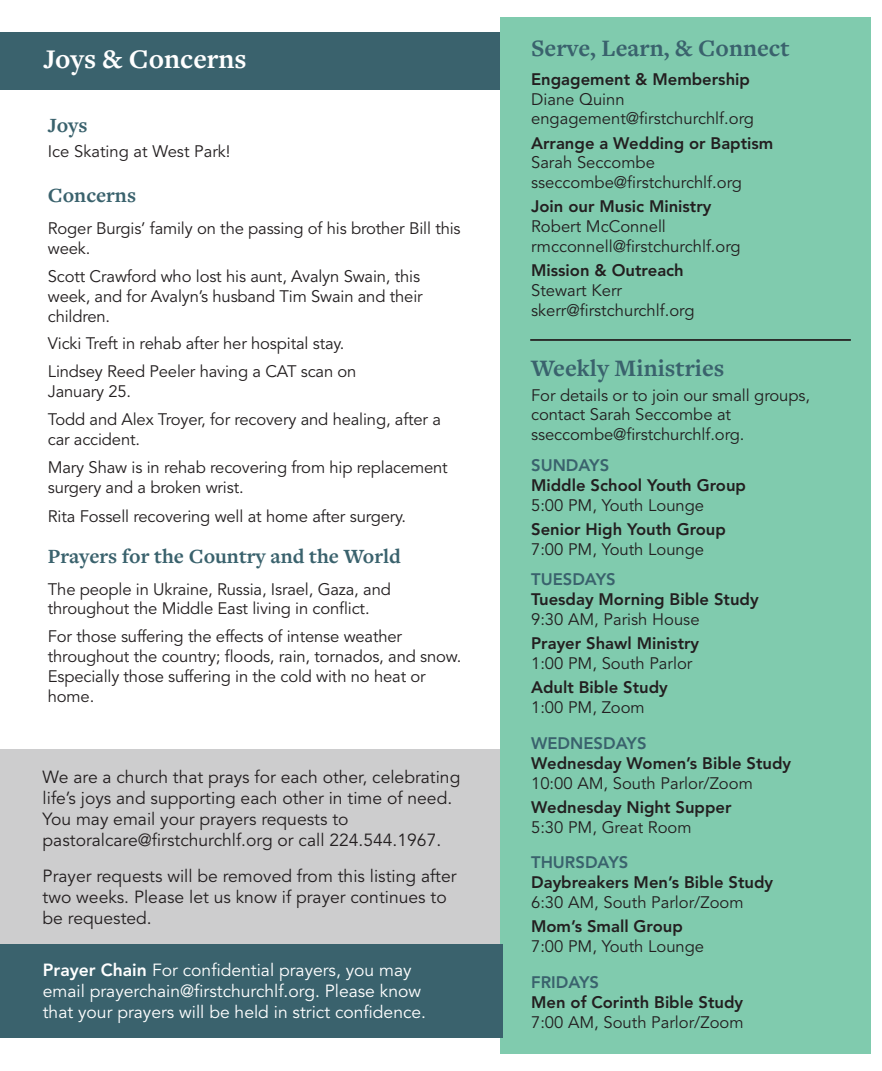
<style>
.page{position:relative;width:882px;height:1071px;background:#fff}
.page>*{position:absolute;margin:0;border:0;box-sizing:border-box;transform-origin:0 0}
.page_heading{font:700 28px "Freight Text Pro";color:#fff}
.liturgy_heading{font:700 24.5px "Freight Text Pro";color:#3a626d}
.liturgy_heading-2{font:700 21px "Freight Text Pro";color:#3a626d}
.t1{font:17.5px/21px "Avenir LT Std";color:#231f20}
.t2{font:17.5px/21px "Avenir LT Std";color:#fff}
.Announcement_body{font:16.62px/19.9px "Avenir LT Std";letter-spacing:-.01em;color:#231f20}
.Announcement_body-2{font:800 16.62px/19.9px "Avenir LT Std";color:#231f20}
.s1{font-weight:800}
.s2{color:#3a626d}
.s3{font-weight:400}
.s4{font-weight:800;color:#3a626d}
</style>
<div class="page">
<div style="left:0;top:32px;width:502px;height:57px;background:#3a626d"></div>
<div style="left:0;top:750px;width:502px;height:194px;background:#cdcdce"></div>
<div style="left:500px;top:17px;width:371px;height:1037px;background:#80cbae"></div>
<hr style="left:530px;top:339px;width:321px;height:2px;background:#231f20">
<div style="left:0;top:944px;width:502px;height:94px;background:#3a626d"></div>
<p class="page_heading" style="left:43px;top:40px;width:205px">Joys &amp; Concerns</p>
<p class="liturgy_heading-2" style="left:48px;top:111px;width:41px">Joys</p>
<p class="Announcement_body" style="left:48px;top:142px;width:184px">Ice Skating at West Park!</p>
<p class="liturgy_heading-2" style="left:48px;top:181px;width:90px">Concerns</p>
<p class="Announcement_body" style="left:48px;top:219px;width:414px">Roger Burgis’ family on the passing of his brother Bill this week.</p>
<p class="Announcement_body" style="left:48px;top:266px;width:376px">Scott Crawford who lost his aunt, Avalyn Swain, this week, and for Avalyn’s husband Tim Swain and their children.</p>
<p class="Announcement_body" style="left:48px;top:334px;width:298px">Vicki Treft in rehab after her hospital stay.</p>
<p class="Announcement_body" style="left:48px;top:362px;width:310px">Lindsey Reed Peeler having a CAT scan on<br>January 25.</p>
<p class="Announcement_body" style="left:48px;top:410px;width:395px">Todd and Alex Troyer, for recovery and healing, after a car accident.</p>
<p class="Announcement_body" style="left:48px;top:458px;width:401px">Mary Shaw is in rehab recovering from hip replacement surgery and a broken wrist.</p>
<p class="Announcement_body" style="left:48px;top:506px;width:360px">Rita Fossell recovering well at home after surgery.</p>
<p class="liturgy_heading-2" style="left:48px;top:542px;width:355px">Prayers for the Country and the World</p>
<p class="Announcement_body" style="left:48px;top:579px;width:345px">The people in Ukraine, Russia, Israel, Gaza, and throughout the Middle East living in conflict.</p>
<p class="Announcement_body" style="left:48px;top:627px;width:415px">For those suffering the effects of intense weather throughout the country; floods, rain, tornados, and snow.<br>Especially those suffering in the cold with no heat or home.</p>
<p class="t1" style="left:43px;top:766px;width:419px">We are a church that prays for each other, celebrating life’s joys and supporting each other in time of need.<br>You may email your prayers requests to pastoralcare@firstchurchlf.org or call 224.544.1967.</p>
<p class="t1" style="left:43px;top:866px;width:416px">Prayer requests will be removed from this listing after two weeks. Please let us know if prayer continues to be requested.</p>
<p class="t2" style="left:43px;top:960px;width:385px"><span class="s1">Prayer Chain</span> For confidential prayers, you may email prayerchain@firstchurchlf.org. Please know that your prayers will be held in strict confidence.</p>
<p class="liturgy_heading" style="left:531px;top:32px;width:260px">Serve, Learn, &amp; Connect</p>
<p class="Announcement_body" style="left:531px;top:69px;width:224px"><span class="s1">Engagement &amp; Membership<br></span>Diane Quinn engagement@firstchurchlf.org</p>
<p class="Announcement_body" style="left:531px;top:133px;width:244px"><span class="s1">Arrange a Wedding or Baptism<br></span>Sarah Seccombe sseccombe@firstchurchlf.org</p>
<p class="Announcement_body" style="left:531px;top:197px;width:211px"><span class="s1">Join our Music Ministry<br></span>Robert McConnell rmcconnell@firstchurchlf.org</p>
<p class="Announcement_body" style="left:531px;top:261px;width:165px"><span class="s1">Mission &amp; Outreach<br></span>Stewart Kerr skerr@firstchurchlf.org</p>
<p class="liturgy_heading" style="left:531px;top:352px;width:195px">Weekly Ministries</p>
<p class="Announcement_body" style="left:531px;top:385px;width:281px">For details or to join our small groups, contact Sarah Seccombe at sseccombe@firstchurchlf.org.</p>
<p class="Announcement_body-2" style="left:531px;top:455px;width:216px"><span class="s2">SUNDAYS<br></span>Middle School Youth Group<br><span class="s3">5:00 PM, Youth Lounge</span></p>
<p class="Announcement_body-2" style="left:531px;top:519px;width:196px">Senior High Youth Group<br><span class="s3">7:00 PM, Youth Lounge</span></p>
<p class="Announcement_body-2" style="left:531px;top:569px;width:229px"><span class="s2">TUESDAYS<br></span>Tuesday Morning Bible Study<br><span class="s3">9:30 AM, Parish House</span></p>
<p class="Announcement_body-2" style="left:531px;top:633px;width:170px">Prayer Shawl Ministry<br><span class="s3">1:00 PM, South Parlor</span></p>
<p class="Announcement_body-2" style="left:531px;top:677px;width:138px">Adult Bible Study<br><span class="s3">1:00 PM, Zoom</span></p>
<p class="Announcement_body-2" style="left:531px;top:733px;width:262px"><span class="s2">WEDNESDAYS<br></span>Wednesday Women’s Bible Study<br><span class="s3">10:00 AM, South Parlor/Zoom</span></p>
<p class="Announcement_body-2" style="left:531px;top:797px;width:202px">Wednesday Night Supper<br><span class="s3">5:30 PM, Great Room</span></p>
<p class="Announcement_body-2" style="left:531px;top:853px;width:244px"><span class="s2">THURSDAYS<br></span>Daybreakers Men’s Bible Study<br><span class="s3">6:30 AM, South Parlor/Zoom</span></p>
<p class="Announcement_body" style="left:531px;top:917px;width:175px"><span class="s1">Mom’s Small Group<br></span>7:00 PM, Youth Lounge</p>
<p class="Announcement_body" style="left:531px;top:973px;width:214px"><span class="s4">FRIDAYS<br></span><span class="s1">Men of Corinth Bible Study<br></span>7:00 AM, South Parlor/Zoom</p>
</div>
